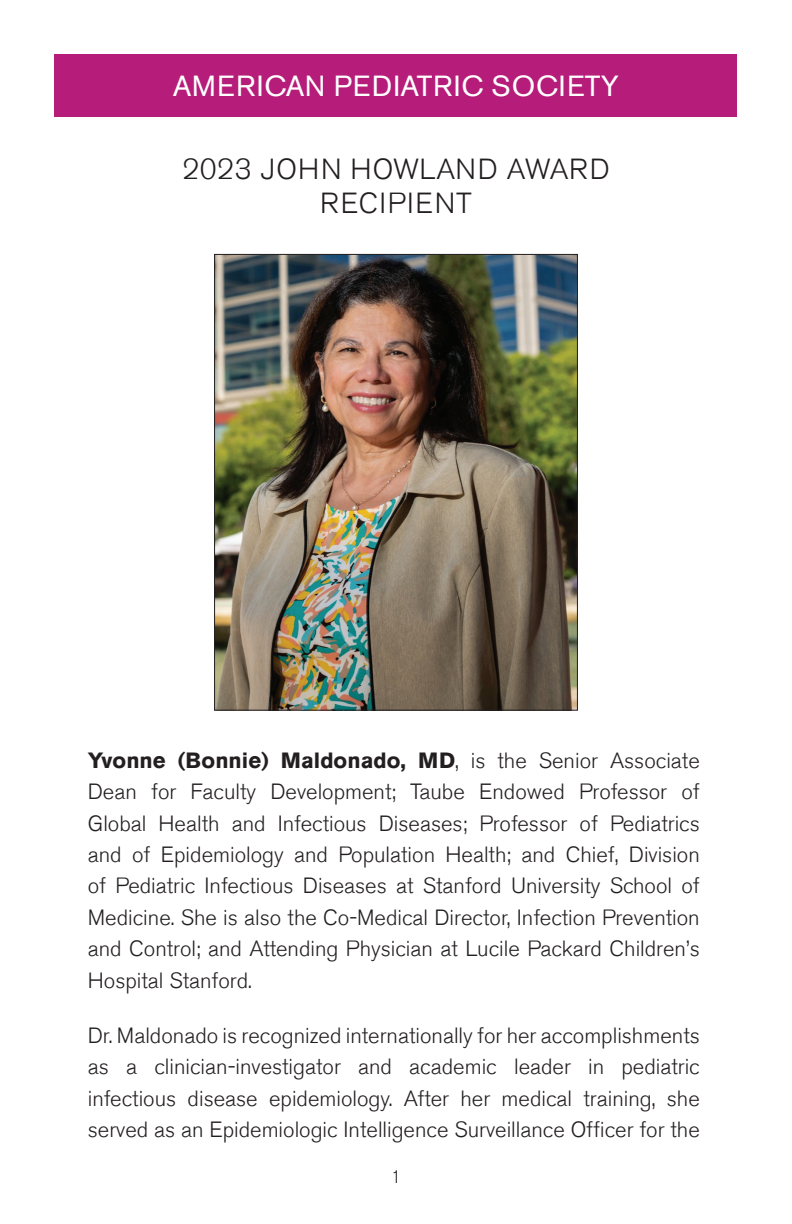
<style>
.page{position:relative;width:792px;height:1224px;background:#fff}
.page>*{position:absolute;margin:0;border:0;box-sizing:border-box;transform-origin:0 0}
.Subtitle{font:300 29px/34.8px "Akzidenz Grotesk BE";letter-spacing:.03em;color:#231f20;text-align:center}
.Headers{font:29px "Akzidenz Grotesk BE";letter-spacing:.03em;color:#fff}
.t1{font:300 22px/31.4px "Akzidenz Grotesk BE";color:#231f20;text-align:justify}
.t2{font:300 18px "Akzidenz Grotesk BE";color:#231f20}
.s1{font-weight:700}
</style>
<div class="page">
<div style="left:54px;top:54px;width:684px;height:63px;background:#b61c79"></div>
<img style="left:216px;top:256px;width:360px;height:453px">
<p class="Headers" style="left:173px;top:68px;width:448px">AMERICAN PEDIATRIC SOCIETY</p>
<p class="Subtitle" style="left:182px;top:152px;width:429px">2023 JOHN HOWLAND AWARD<br>RECIPIENT</p>
<p class="t1" style="left:88px;top:745px;width:614px"><span class="s1">Yvonne (Bonnie) Maldonado, MD</span>, is the Senior Associate Dean for Faculty Development; Taube Endowed Professor of Global Health and Infectious Diseases; Professor of Pediatrics and of Epidemiology and Population Health; and Chief, Division of Pediatric Infectious Diseases at Stanford University School of Medicine. She is also the Co-Medical Director, Infection Prevention and Control; and Attending Physician at Lucile Packard Children’s Hospital Stanford.</p>
<p class="t1" style="left:88px;top:1020px;width:614px">Dr. Maldonado is recognized internationally for her accomplishments as a clinician-investigator and academic leader in pediatric infectious disease epidemiology. After her medical training, she served as an Epidemiologic Intelligence Surveillance Officer for the</p>
<p class="t2" style="left:391px;top:1167px;width:12px">1</p>
</div>
